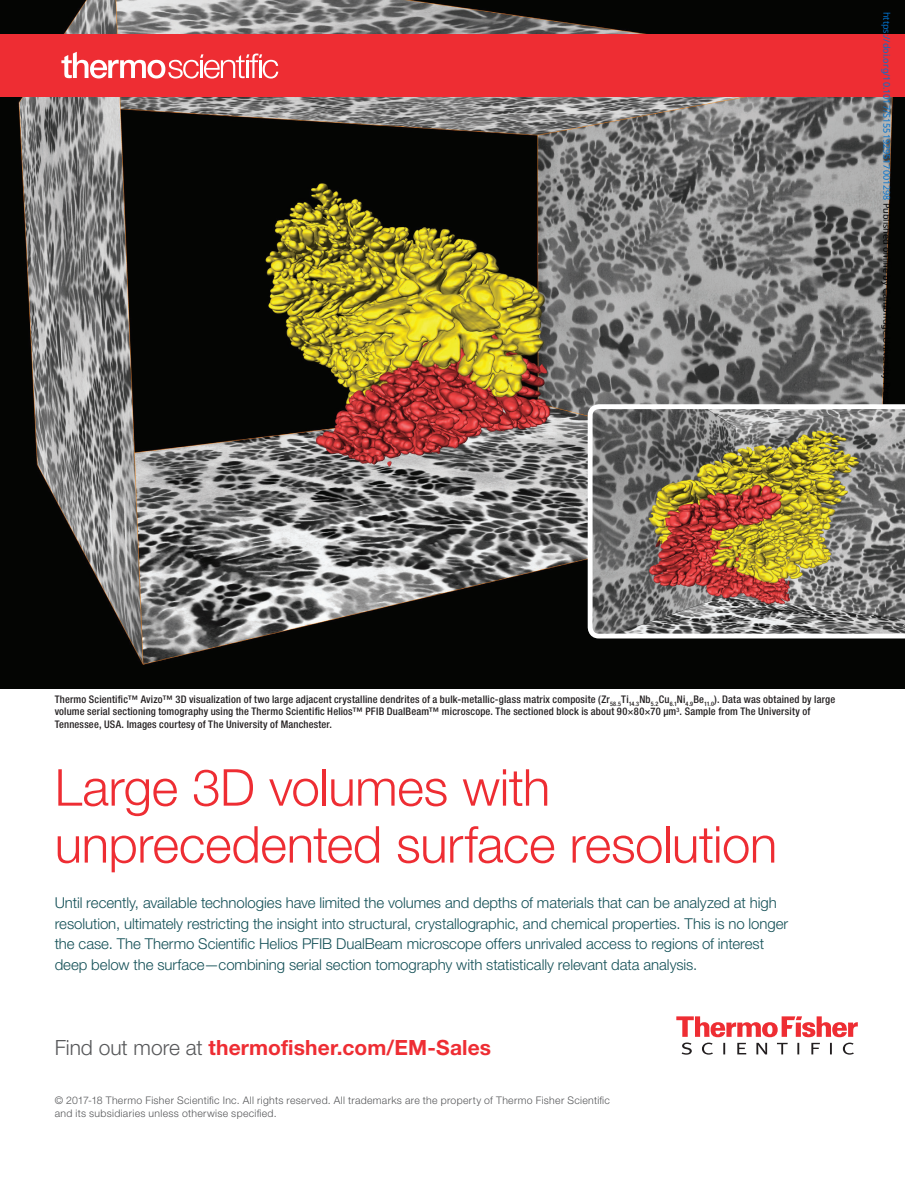
<style>
.page{position:relative;width:905px;height:1188px;background:#fff}
.page>*{position:absolute;margin:0;border:0;box-sizing:border-box;transform-origin:0 0}
.t1{font:300 51px/57px "Helvetica Neue LT Pro";letter-spacing:-.01em;color:#ee2d33}
.t2{font:700 21px "Helvetica Neue LT Pro";letter-spacing:.01em;color:#ee2d33}
.t3{font:300 15px/21px "Helvetica Neue LT Pro";letter-spacing:-.005em;color:#145057}
.t4{font:500 condensed 10.5px/12.6px "Helvetica Neue LT Pro";letter-spacing:.015em;color:#231f20}
.t5{font:300 10.5px/13.5px "Helvetica Neue LT Pro";letter-spacing:.03em;color:#57585a}
.t6{font:9px "Noto Sans";color:#0172cf}
.s1{color:#000}
.s2{font-weight:300;color:#57585a}
</style>
<div class="page">
<svg style="left:676px;top:1016px;width:181px;height:21px"></svg>
<svg style="left:681px;top:1043px;width:172px;height:12px"></svg>
<img style="left:0;top:0;width:904px;height:688px">
<svg style="left:587px;top:404px;width:317px;height:234px;background:#96846a"></svg>
<div style="left:0;top:34px;width:904px;height:63px;background:#ee2d33"></div>
<svg style="left:61px;top:52px;width:217px;height:27px"></svg>
<p class="t6" style="left:893px;top:12px;width:394px;rotate:90deg">https://doi.org/10.1017/S1551929517001298 <span class="s1">Published online by Cambridge University Press</span></p>
<p class="t4" style="left:55px;top:692px;width:782px">Thermo Scientific™ Avizo™ 3D visualization of two large adjacent crystalline dendrites of a bulk-metallic-glass matrix composite (Zr<sub>58.5</sub>Ti<sub>14.3</sub>Nb<sub>5.2</sub>Cu<sub>6.1</sub>Ni<sub>4.9</sub>Be<sub>11.0</sub>). Data was obtained by large volume serial sectioning tomography using the Thermo Scientific Helios™ PFIB DualBeam™ microscope. The sectioned block is about 90×80×70 μm<sup>3</sup>. Sample from The University of<br>Tennessee, USA. Images courtesy of The University of Manchester.</p>
<h1 class="t1" style="left:55px;top:758px;width:724px">Large 3D volumes with unprecedented surface resolution</h1>
<p class="t3" style="left:55px;top:891px;width:735px">Until recently, available technologies have limited the volumes and depths of materials that can be analyzed at high resolution, ultimately restricting the insight into structural, crystallographic, and chemical properties. This is no longer the case. The Thermo Scientific Helios PFIB DualBeam microscope offers unrivaled access to regions of interest deep below the surface—combining serial section tomography with statistically relevant data analysis.</p>
<h2 class="t2" style="left:55px;top:1034px;width:438px"><span class="s2">Find out more at</span> thermofisher.com/EM-Sales</h2>
<p class="t5" style="left:55px;top:1093px;width:557px">© 2017-18 Thermo Fisher Scientific Inc. All rights reserved. All trademarks are the property of Thermo Fisher Scientific and its subsidiaries unless otherwise specified.</p>
</div>
